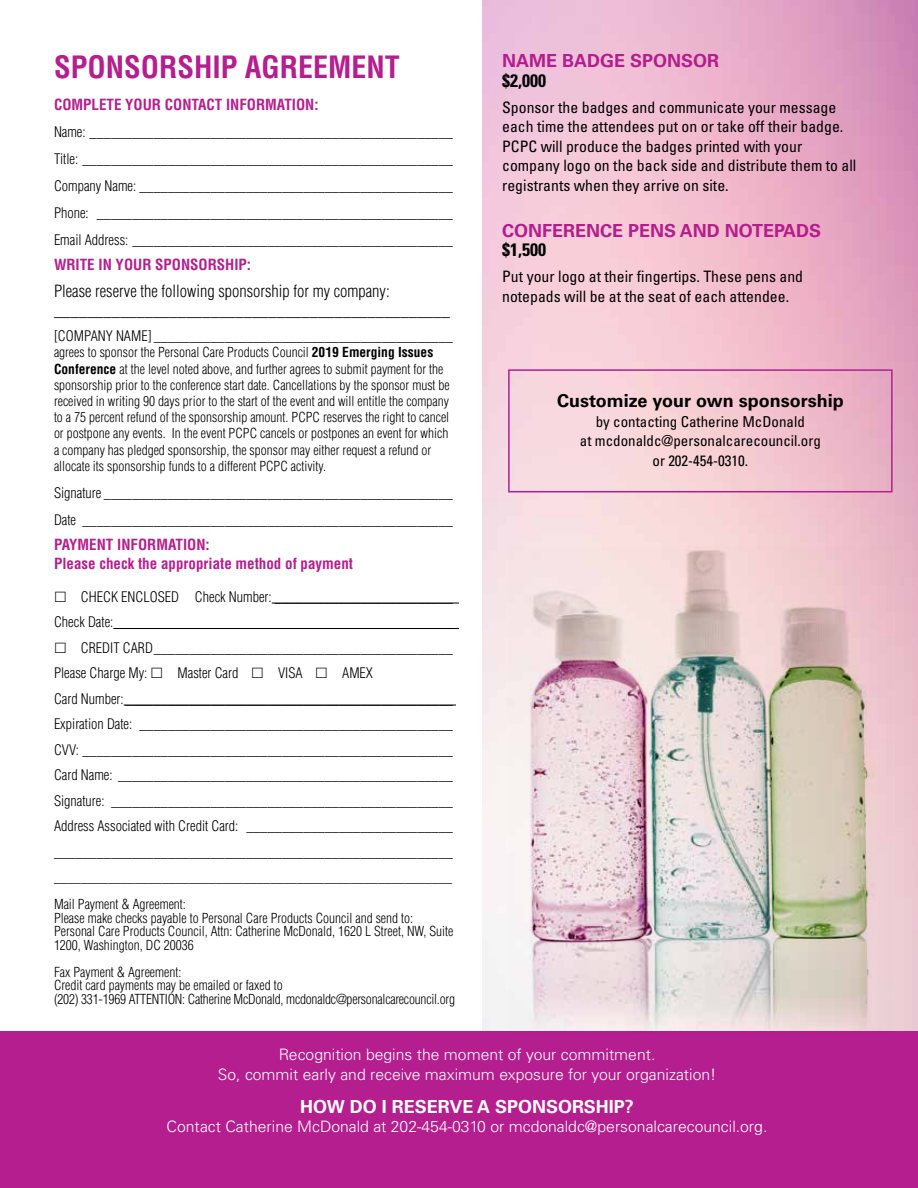
<style>
.page{position:relative;width:918px;height:1188px;background:#fff}
.page>*{position:absolute;margin:0;border:0;box-sizing:border-box;transform-origin:0 0}
.t1{font:700 condensed 30px "Helvetica";color:#b41e8e}
.t2{font:700 18px "Univers LT Std";color:#b41d8e}
.t3{font:700 18px "Univers LT Std";color:#000}
.t4{font:700 18px "Univers LT Std";color:#fff}
.t5{font:700 condensed 18px "Univers LT Std";color:#000}
.t6{font:300 condensed 16.5px "Helvetica";color:#000}
.t7{font:700 condensed 16.5px "Helvetica";color:#000}
.t8{font:condensed 15.75px/19.5px "Univers LT Std";color:#000}
.t9{font:300 15.75px/19.5px "Univers LT Std";color:#fff;text-align:center}
.t10{font:700 condensed 15px/19.8px "Helvetica";color:#b41e8e}
.t11{font:condensed 15px/19.5px "Univers LT Std";color:#000;text-align:center}
.t12{font:300 condensed 14.25px/25.5px "Helvetica";color:#000}
.t13{font:300 condensed 13.5px/16.2px "Helvetica";color:#000}
.s1{font-weight:700}
</style>
<div class="page">
<div style="left:0;top:1031px;width:918px;height:157px;background:#b41e8e"></div>
<hr style="left:272px;top:603px;width:187px;height:1px;background:#000">
<hr style="left:113px;top:628px;width:346px;height:1px;background:#000">
<hr style="left:124px;top:705px;width:332px;height:1px;background:#000">
<img style="left:508px;top:546px;width:384px;height:485px">
<div style="left:508px;top:369px;width:385px;height:123px;border:2px solid #b41e8e"></div>
<h1 class="t1" style="left:54px;top:48px;width:347px">SPONSORSHIP AGREEMENT</h1>
<p class="t10" style="left:54px;top:95px;width:266px">COMPLETE YOUR CONTACT INFORMATION:</p>
<p class="t12" style="left:54px;top:119px;width:401px;line-height:27px;text-align:justify">Name: ___________________________________________________ Title: ____________________________________________________ Company Name: ____________________________________________ Phone: __________________________________________________ Email Address: _____________________________________________</p>
<p class="t10" style="left:54px;top:255px;width:199px">WRITE IN YOUR SPONSORSHIP:</p>
<p class="t6" style="left:54px;top:280px;width:337px">Please reserve the following sponsorship for my company:</p>
<p class="t7" style="left:54px;top:300px;width:397px">________________________________________________</p>
<p class="t12" style="left:54px;top:323px;width:401px">[COMPANY NAME] __________________________________________</p>
<p class="t13" style="left:54px;top:344px;width:397px">agrees to sponsor the Personal Care Products Council <span class="s1">2019 Emerging Issues Conference</span> at the level noted above, and further agrees to submit payment for the sponsorship prior to the conference start date. Cancellations by the sponsor must be received in writing 90 days prior to the start of the event and will entitle the company to a 75 percent refund of the sponsorship amount. PCPC reserves the right to cancel or postpone any events. In the event PCPC cancels or postpones an event for which a company has pledged sponsorship, the sponsor may either request a refund or allocate its sponsorship funds to a different PCPC activity.</p>
<p class="t12" style="left:54px;top:479px;width:400px;line-height:27px">Signature _________________________________________________<br>Date ____________________________________________________</p>
<p class="t10" style="left:54px;top:534px;width:301px">PAYMENT INFORMATION:<br>Please check the appropriate method of payment</p>
<p class="t12" style="left:81px;top:584px;width:374px">CHECK ENCLOSED Check Number: _________________________</p>
<p class="t12" style="left:54px;top:635px;width:400px;text-indent:27px">CREDIT CARD__________________________________________<br>Please Charge My:</p>
<p class="t12" style="left:178px;top:660px;width:62px">Master Card</p>
<p class="t12" style="left:278px;top:660px;width:26px">VISA</p>
<p class="t12" style="left:54px;top:660px;width:401px;text-indent:288px">AMEX<br>Card Number:______________________________________________ Expiration Date: ____________________________________________ CVV: ____________________________________________________ Card Name: _______________________________________________ Signature: ________________________________________________ Address Associated with Credit Card: _____________________________ ________________________________________________________</p>
<p class="t13" style="left:54px;top:864px;width:400px;line-height:27px">___________________________________________________________<br>Mail Payment &amp; Agreement:</p>
<p class="t13" style="left:54px;top:911px;width:401px;line-height:13.5px">Please make checks payable to Personal Care Products Council and send to:<br>Personal Care Products Council, Attn: Catherine McDonald, 1620 L Street, NW, Suite<br>1200, Washington, DC 20036</p>
<p class="t13" style="left:54px;top:965px;width:403px;line-height:13.5px">Fax Payment &amp; Agreement:<br>Credit card payments may be emailed or faxed to<br>(202) 331-1969 ATTENTION: Catherine McDonald, mcdonaldc@personalcarecouncil.org</p>
<p class="t2" style="left:502px;top:50px;width:219px">NAME BADGE SPONSOR</p>
<p class="t5" style="left:502px;top:69px;width:45px">$2,000</p>
<p class="t8" style="left:502px;top:97px;width:356px">Sponsor the badges and communicate your message each time the attendees put on or take off their badge.<br>PCPC will produce the badges printed with your company logo on the back side and distribute them to all registrants when they arrive on site.</p>
<p class="t2" style="left:502px;top:220px;width:321px">CONFERENCE PENS AND NOTEPADS</p>
<p class="t5" style="left:502px;top:239px;width:45px">$1,500</p>
<p class="t8" style="left:502px;top:267px;width:302px">Put your logo at their fingertips. These pens and notepads will be at the seat of each attendee.</p>
<p class="t3" style="left:557px;top:390px;width:288px">Customize your own sponsorship</p>
<p class="t11" style="left:580px;top:411px;width:242px">by contacting Catherine McDonald<br>at mcdonaldc@personalcarecouncil.org or 202-454-0310.</p>
<p class="t9" style="left:218px;top:1045px;width:500px">Recognition begins the moment of your commitment.<br>So, commit early and receive maximum exposure for your organization!</p>
<p class="t4" style="left:300px;top:1096px;width:335px">HOW DO I RESERVE A SPONSORSHIP?</p>
<p class="t9" style="left:167px;top:1117px;width:603px">Contact Catherine McDonald at 202-454-0310 or mcdonaldc@personalcarecouncil.org.</p>
</div>
